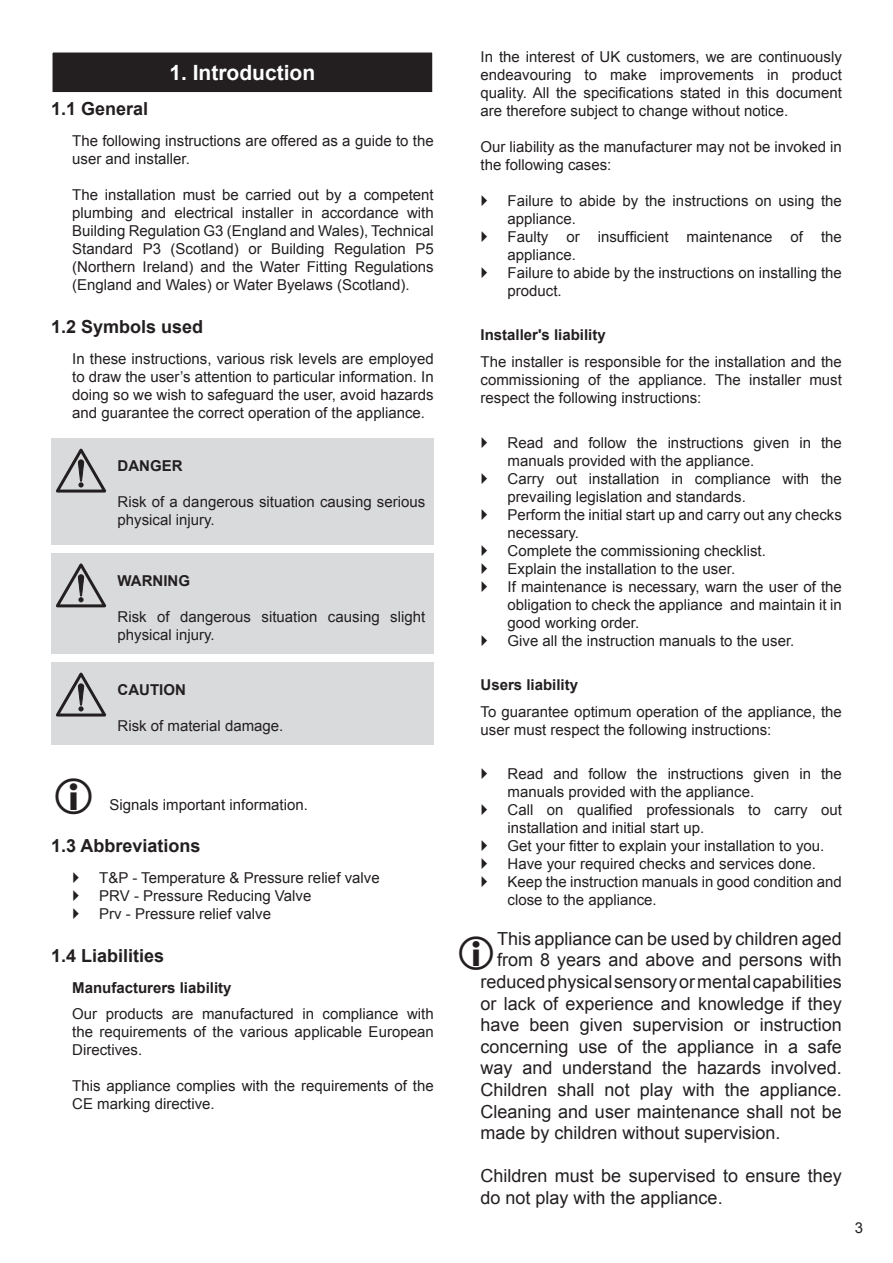
<style>
.page{position:relative;width:893px;height:1263px;background:#fff}
.page>*{position:absolute;margin:0;border:0;box-sizing:border-box;transform-origin:0 0}
.Heading{font:700 21px "Arial";color:#fff}
.Important_text{font:18px "Arial";color:#231f20}
.Paragraph_text{font:18px/21.6px "Arial";color:#231f20}
.Subheading{font:700 18px "Arial";color:#231f20}
.Paragraph_text-2{font:15px/18px "Arial";color:#231f20}
.Subheading_2{font:700 15px "Arial";color:#231f20}
</style>
<div class="page">
<div style="left:52px;top:52px;width:381px;height:41px;background:#231f20"></div>
<div style="left:51px;top:51px;width:383px;height:43px;border:2px solid #fff"></div>
<div style="left:51px;top:439px;width:67px;height:106px;background:#d9dadc"></div>
<svg style="left:56px;top:448px;width:50px;height:45px"></svg>
<div style="left:118px;top:439px;width:316px;height:106px;background:#d9dadc"></div>
<div style="left:51px;top:553px;width:67px;height:101px;background:#d9dadc"></div>
<svg style="left:56px;top:563px;width:50px;height:45px"></svg>
<div style="left:118px;top:553px;width:316px;height:101px;background:#d9dadc"></div>
<div style="left:51px;top:662px;width:67px;height:83px;background:#d9dadc"></div>
<svg style="left:56px;top:672px;width:50px;height:45px"></svg>
<div style="left:118px;top:662px;width:316px;height:83px;background:#d9dadc"></div>
<p class="Heading" style="left:169px;top:59px;width:147px">1. Introduction</p>
<p class="Subheading" style="left:51px;top:97px;width:99px">1.1 General</p>
<p class="Paragraph_text-2" style="left:72px;top:132px;width:363px">The following instructions are offered as a guide to the user and installer.</p>
<p class="Paragraph_text-2" style="left:72px;top:186px;width:363px;text-align:justify">The installation must be carried out by a competent plumbing and electrical installer in accordance with Building Regulation G3 (England and Wales), Technical Standard P3 (Scotland) or Building Regulation P5 (Northern Ireland) and the Water Fitting Regulations (England and Wales) or Water Byelaws (Scotland).</p>
<p class="Subheading" style="left:51px;top:314px;width:154px">1.2 Symbols used</p>
<p class="Paragraph_text-2" style="left:72px;top:349px;width:363px;text-align:justify">In these instructions, various risk levels are employed to draw the user’s attention to particular information. In doing so we wish to safeguard the user, avoid hazards and guarantee the correct operation of the appliance.</p>
<p class="Subheading_2" style="left:118px;top:455px;width:66px">DANGER</p>
<p class="Paragraph_text-2" style="left:118px;top:493px;width:309px">Risk of a dangerous situation causing serious physical injury.</p>
<p class="Subheading_2" style="left:118px;top:570px;width:74px">WARNING</p>
<p class="Paragraph_text-2" style="left:118px;top:607px;width:309px">Risk of dangerous situation causing slight physical injury.</p>
<p class="Subheading_2" style="left:118px;top:679px;width:70px">CAUTION</p>
<p class="Paragraph_text-2" style="left:118px;top:717px;width:167px">Risk of material damage.</p>
<p class="Paragraph_text-2" style="left:110px;top:795px;width:200px">Signals important information.</p>
<p class="Subheading" style="left:51px;top:834px;width:151px">1.3 Abbreviations</p>
<p class="Paragraph_text-2" style="left:99px;top:869px;width:282px">T&amp;P - Temperature &amp; Pressure relief valve</p>
<p class="Paragraph_text-2" style="left:99px;top:887px;width:214px">PRV - Pressure Reducing Valve</p>
<p class="Paragraph_text-2" style="left:99px;top:905px;width:173px">Prv - Pressure relief valve</p>
<p class="Subheading" style="left:51px;top:944px;width:115px">1.4 Liabilities</p>
<p class="Subheading_2" style="left:72px;top:977px;width:161px">Manufacturers liability</p>
<p class="Paragraph_text-2" style="left:72px;top:1005px;width:363px;text-align:justify">Our products are manufactured in compliance with the requirements of the various applicable European Directives.</p>
<p class="Paragraph_text-2" style="left:72px;top:1077px;width:363px">This appliance complies with the requirements of the<br>CE marking directive.</p>
<p class="Paragraph_text-2" style="left:480px;top:48px;width:363px;text-align:justify">In the interest of UK customers, we are continuously endeavouring to make improvements in product quality. All the specifications stated in this document are therefore subject to change without notice.</p>
<p class="Paragraph_text-2" style="left:480px;top:138px;width:363px">Our liability as the manufacturer may not be invoked in the following cases:</p>
<p class="Paragraph_text-2" style="left:507px;top:192px;width:336px">Failure to abide by the instructions on using the appliance.</p>
<p class="Paragraph_text-2" style="left:507px;top:228px;width:336px">Faulty or insufficient maintenance of the appliance.</p>
<p class="Paragraph_text-2" style="left:507px;top:264px;width:336px">Failure to abide by the instructions on installing the product.</p>
<p class="Subheading_2" style="left:480px;top:325px;width:127px">Installer's liability</p>
<p class="Paragraph_text-2" style="left:480px;top:353px;width:363px;text-align:justify">The installer is responsible for the installation and the commissioning of the appliance. The installer must respect the following instructions:</p>
<p class="Paragraph_text-2" style="left:507px;top:433px;width:336px">Read and follow the instructions given in the manuals provided with the appliance.</p>
<p class="Paragraph_text-2" style="left:507px;top:469px;width:336px">Carry out installation in compliance with the prevailing legislation and standards.</p>
<p class="Paragraph_text-2" style="left:507px;top:505px;width:336px">Perform the initial start up and carry out any checks necessary.</p>
<p class="Paragraph_text-2" style="left:507px;top:541px;width:260px">Complete the commissioning checklist.</p>
<p class="Paragraph_text-2" style="left:507px;top:559px;width:229px">Explain the installation to the user.</p>
<p class="Paragraph_text-2" style="left:507px;top:577px;width:336px;text-align:justify">If maintenance is necessary, warn the user of the obligation to check the appliance and maintain it in good working order.</p>
<p class="Paragraph_text-2" style="left:507px;top:631px;width:288px">Give all the instruction manuals to the user.</p>
<p class="Subheading_2" style="left:480px;top:675px;width:99px">Users liability</p>
<p class="Paragraph_text-2" style="left:480px;top:702px;width:363px">To guarantee optimum operation of the appliance, the user must respect the following instructions:</p>
<p class="Paragraph_text-2" style="left:507px;top:765px;width:336px">Read and follow the instructions given in the manuals provided with the appliance.</p>
<p class="Paragraph_text-2" style="left:507px;top:801px;width:336px">Call on qualified professionals to carry out installation and initial start up.</p>
<p class="Paragraph_text-2" style="left:507px;top:837px;width:318px">Get your fitter to explain your installation to you.</p>
<p class="Paragraph_text-2" style="left:507px;top:855px;width:310px">Have your required checks and services done.</p>
<p class="Paragraph_text-2" style="left:507px;top:873px;width:336px">Keep the instruction manuals in good condition and close to the appliance.</p>
<p class="Important_text" style="left:497px;top:926px;width:346px">This appliance can be used by children aged</p>
<p class="Important_text" style="left:497px;top:948px;width:346px">from 8 years and above and persons with</p>
<p class="Important_text" style="left:480px;top:970px;width:363px">reduced physical sensory or mental capabilities</p>
<p class="Important_text" style="left:480px;top:991px;width:363px">or lack of experience and knowledge if they</p>
<p class="Important_text" style="left:480px;top:1013px;width:363px">have been given supervision or instruction</p>
<p class="Important_text" style="left:480px;top:1034px;width:363px">concerning use of the appliance in a safe</p>
<p class="Important_text" style="left:480px;top:1056px;width:363px">way and understand the hazards involved.</p>
<p class="Important_text" style="left:480px;top:1078px;width:363px">Children shall not play with the appliance.</p>
<p class="Important_text" style="left:480px;top:1099px;width:363px">Cleaning and user maintenance shall not be</p>
<p class="Important_text" style="left:480px;top:1121px;width:302px">made by children without supervision.</p>
<p class="Paragraph_text" style="left:480px;top:1165px;width:363px">Children must be supervised to ensure they do not play with the appliance.</p>
<p class="Paragraph_text-2" style="left:855px;top:1219px;width:10px">3</p>
</div>
